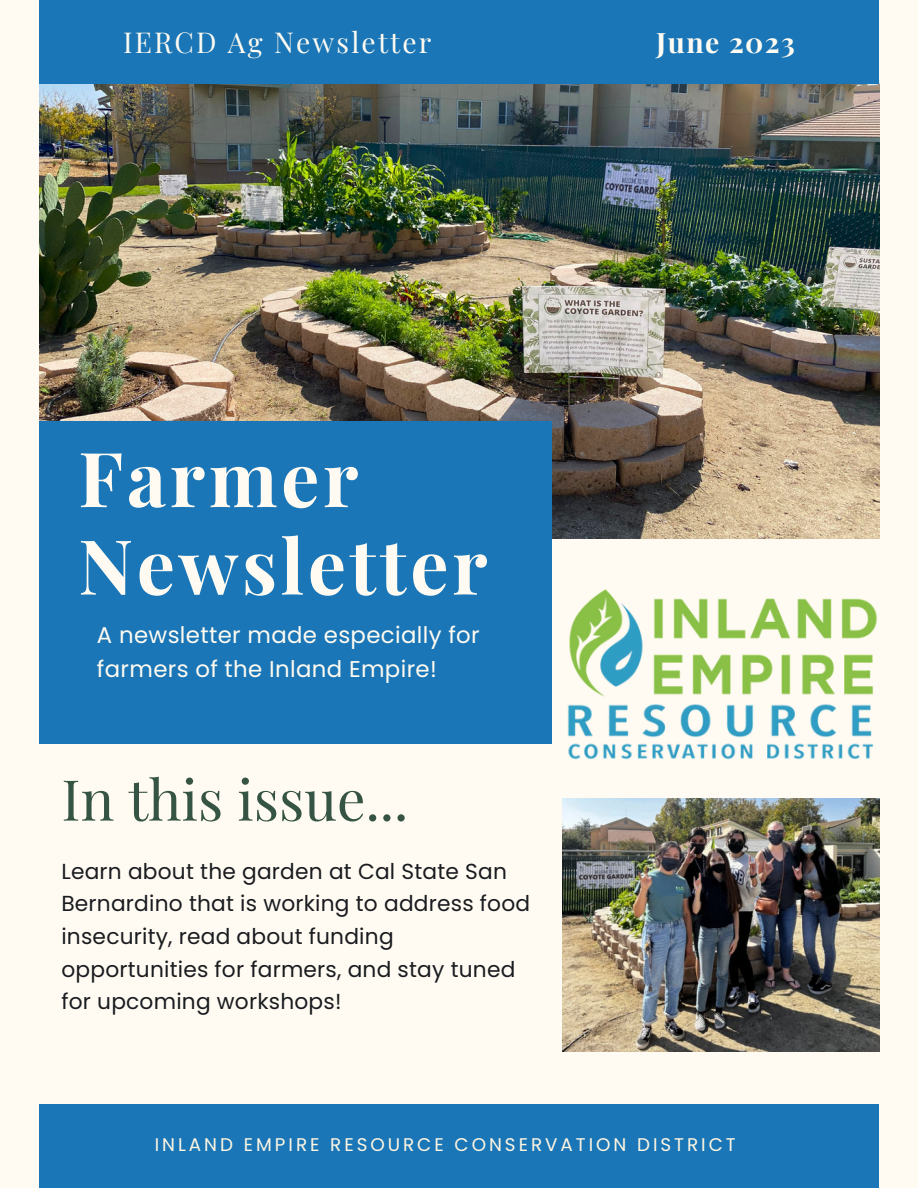
<style>
.page{position:relative;width:918px;height:1188px;background:#fffbf2}
.page>*{position:absolute;margin:0;border:0;box-sizing:border-box;transform-origin:0 0}
.t1{font:700 76.05px "Playfair Display";letter-spacing:.045em;color:#fffbf2}
.t2{font:56.4px "Playfair Display";color:#365443}
.t3{font:28.2px "Playfair Display";letter-spacing:.075em;color:#fffbf2}
.t4{font:700 28.2px "Playfair Display";letter-spacing:.055em;color:#fffbf2}
.t5{font:22.8px "Poppins";letter-spacing:.015em;color:#fffbf2}
.t6{font:21.75px/32.5px "Poppins";letter-spacing:.01em;color:#1a1c20}
.t7{font:18.3px "Poppins";letter-spacing:.16em;color:#fff6e2}
</style>
<div class="page">
<img style="left:39px;top:84px;width:840px;height:455px">
<div style="left:39px;top:0;width:840px;height:84px;background:#1a76b6"></div>
<div style="left:39px;top:421px;width:513px;height:322px;background:#1a76b6"></div>
<div style="left:39px;top:1104px;width:840px;height:84px;background:#1a76b6"></div>
<img style="left:562px;top:798px;width:318px;height:253px">
<img style="left:567px;top:589px;width:311px;height:171px">
<p class="t3" style="left:123px;top:22px;width:310px">IERCD Ag Newsletter</p>
<p class="t4" style="left:656px;top:22px;width:140px">June 2023</p>
<p class="t1" style="left:78px;top:425px;width:282px">Farmer</p>
<p class="t1" style="left:78px;top:512px;width:411px">Newsletter</p>
<p class="t5" style="left:97px;top:619px;width:384px">A newsletter made especially for</p>
<p class="t5" style="left:97px;top:653px;width:341px">farmers of the Inland Empire!</p>
<p class="t2" style="left:61px;top:760px;width:348px">In this issue...</p>
<p class="t6" style="left:61px;top:855px;width:470px">Learn about the garden at Cal State San Bernardino that is working to address food insecurity, read about funding opportunities for farmers, and stay tuned for upcoming workshops!</p>
<p class="t7" style="left:155px;top:1132px;width:583px">INLAND EMPIRE RESOURCE CONSERVATION DISTRICT</p>
</div>
